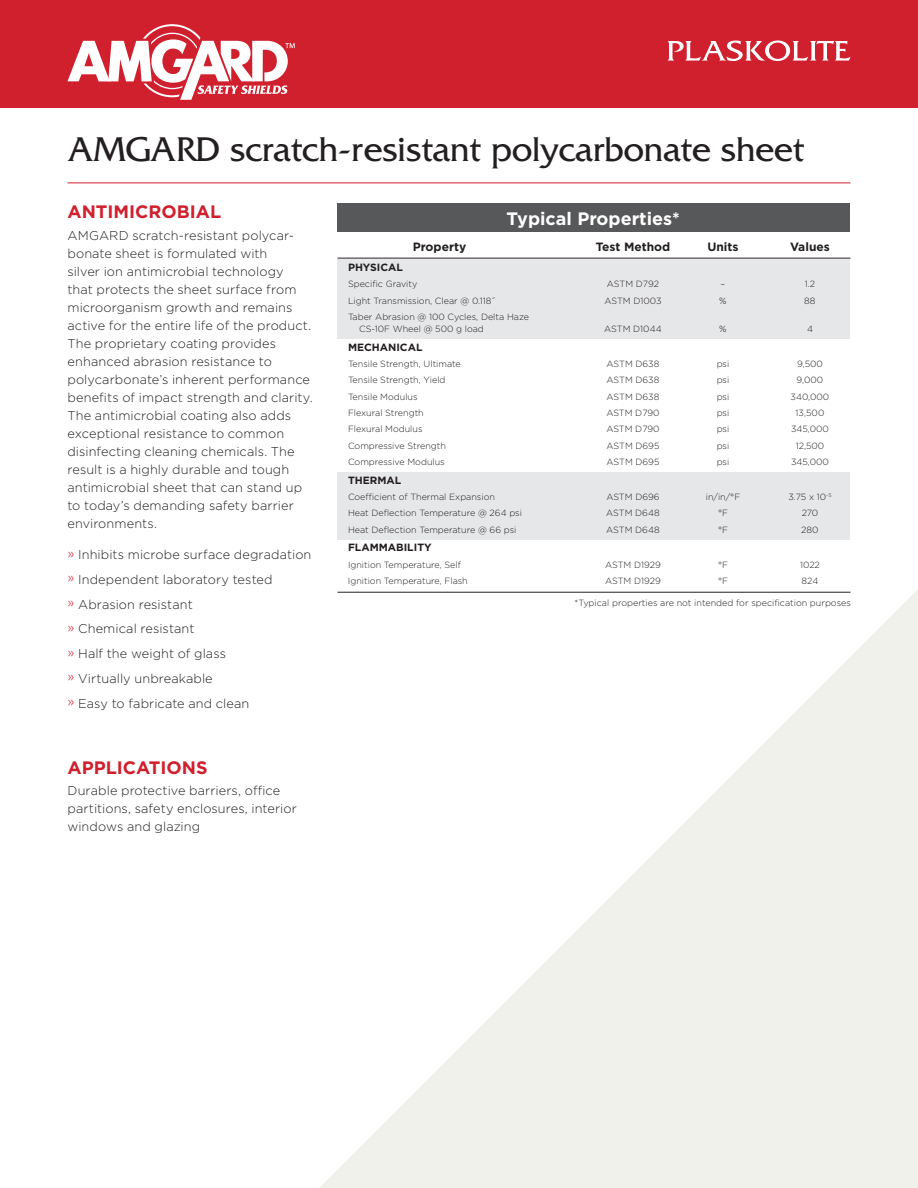
<style>
.page{position:relative;width:918px;height:1188px;background:#fff}
.page>*{position:absolute;margin:0;border:0;box-sizing:border-box;transform-origin:0 0}
.t1{font:36px "Friz Quadrata";color:#231f20}
.t2{font:700 18px "Gotham";color:#d0202e}
.t3{font:700 18px "Gotham";color:#fff}
.t4{font:300 12.75px/18px "Gotham";letter-spacing:.005em;color:#231f20}
.t5{font:700 12px "Gotham";color:#231f20}
.t6{font:700 10.5px "Gotham";color:#231f20}
.t7{font:300 9px/12px "Gotham";color:#231f20}
.s1{font-size:13.5px;color:#d0202e}
</style>
<div class="page">
<svg style="left:320px;top:590px;width:598px;height:598px;fill:#f1f1ec"></svg>
<div style="left:0;top:0;width:918px;height:108px;background:#d0202e"></div>
<svg style="left:667px;top:40px;width:183px;height:21px"></svg>
<hr style="left:68px;top:183px;width:782px;height:1px;background:#d0202e">
<svg style="left:68px;top:24px;width:227px;height:76px"></svg>
<div style="left:338px;top:240px;width:512px;height:352px;background:#fff"></div>
<div style="left:338px;top:259px;width:512px;height:80px;background:#e6e7e9"></div>
<div style="left:338px;top:472px;width:512px;height:68px;background:#e6e7e9"></div>
<div style="left:338px;top:204px;width:512px;height:28px;background:#57585a"></div>
<hr style="left:338px;top:258px;width:512px;height:1px;background:#231f20">
<hr style="left:338px;top:592px;width:512px;height:1px;background:#231f20">
<h1 class="t1" style="left:68px;top:130px;width:738px">AMGARD scratch-resistant polycarbonate sheet</h1>
<h2 class="t2" style="left:68px;top:200px;width:155px">ANTIMICROBIAL</h2>
<p class="t4" style="left:68px;top:226px;width:247px">AMGARD scratch-resistant polycar&shy;bonate sheet is formulated with<br>silver ion antimicrobial technology<br>that protects the sheet surface from microorganism growth and remains active for the entire life of the product.<br>The proprietary coating provides enhanced abrasion resistance to polycarbonate’s inherent performance benefits of impact strength and clarity.<br>The antimicrobial coating also adds exceptional resistance to common disinfecting cleaning chemicals. The result is a highly durable and tough antimicrobial sheet that can stand up to today’s demanding safety barrier environments.</p>
<p class="t4" style="left:68px;top:542px;width:245px;line-height:24.8px"><span class="s1">»</span> Inhibits microbe surface degradation <span class="s1">»</span> Independent laboratory tested<br><span class="s1">»</span> Abrasion resistant<br><span class="s1">»</span> Chemical resistant<br><span class="s1">»</span> Half the weight of glass<br><span class="s1">»</span> Virtually unbreakable<br><span class="s1">»</span> Easy to fabricate and clean</p>
<h2 class="t2" style="left:68px;top:755px;width:142px">APPLICATIONS</h2>
<p class="t4" style="left:68px;top:781px;width:231px">Durable protective barriers, office partitions, safety enclosures, interior windows and glazing</p>
<h2 class="t3" style="left:506px;top:206px;width:175px">Typical Properties*</h2>
<p class="t5" style="left:413px;top:238px;width:55px">Property</p>
<p class="t5" style="left:596px;top:238px;width:76px">Test Method</p>
<p class="t5" style="left:707px;top:238px;width:33px">Units</p>
<p class="t5" style="left:790px;top:238px;width:41px">Values</p>
<p class="t6" style="left:348px;top:260px;width:56px">PHYSICAL</p>
<p class="t7" style="left:348px;top:278px;width:71px">Specific Gravity</p>
<p class="t7" style="left:607px;top:278px;width:54px">ASTM D792</p>
<p class="t7" style="left:721px;top:278px;width:6px">–</p>
<p class="t7" style="left:805px;top:278px;width:12px">1.2</p>
<p class="t7" style="left:348px;top:294px;width:150px">Light Transmission, Clear @ 0.118˝</p>
<p class="t7" style="left:604px;top:294px;width:59px">ASTM D1003</p>
<p class="t7" style="left:719px;top:294px;width:9px">%</p>
<p class="t7" style="left:804px;top:294px;width:13px">88</p>
<p class="t7" style="left:359px;top:310px;width:172px;text-indent:-11px">Taber Abrasion @ 100 Cycles, Delta Haze<br>CS-10F Wheel @ 500 g load</p>
<p class="t7" style="left:604px;top:322px;width:59px">ASTM D1044</p>
<p class="t7" style="left:719px;top:322px;width:9px">%</p>
<p class="t7" style="left:807px;top:322px;width:7px">4</p>
<p class="t6" style="left:348px;top:340px;width:76px">MECHANICAL</p>
<p class="t7" style="left:348px;top:357px;width:114px">Tensile Strength, Ultimate</p>
<p class="t7" style="left:607px;top:357px;width:54px">ASTM D638</p>
<p class="t7" style="left:717px;top:357px;width:14px">psi</p>
<p class="t7" style="left:797px;top:357px;width:27px">9,500</p>
<p class="t7" style="left:348px;top:374px;width:99px">Tensile Strength, Yield</p>
<p class="t7" style="left:607px;top:374px;width:54px">ASTM D638</p>
<p class="t7" style="left:717px;top:374px;width:14px">psi</p>
<p class="t7" style="left:797px;top:374px;width:28px">9,000</p>
<p class="t7" style="left:348px;top:390px;width:71px">Tensile Modulus</p>
<p class="t7" style="left:607px;top:390px;width:54px">ASTM D638</p>
<p class="t7" style="left:717px;top:390px;width:14px">psi</p>
<p class="t7" style="left:791px;top:390px;width:40px">340,000</p>
<p class="t7" style="left:348px;top:406px;width:77px">Flexural Strength</p>
<p class="t7" style="left:606px;top:406px;width:55px">ASTM D790</p>
<p class="t7" style="left:717px;top:406px;width:14px">psi</p>
<p class="t7" style="left:796px;top:406px;width:30px">13,500</p>
<p class="t7" style="left:348px;top:423px;width:76px">Flexural Modulus</p>
<p class="t7" style="left:606px;top:423px;width:55px">ASTM D790</p>
<p class="t7" style="left:717px;top:423px;width:14px">psi</p>
<p class="t7" style="left:791px;top:423px;width:39px">345,000</p>
<p class="t7" style="left:348px;top:439px;width:99px">Compressive Strength</p>
<p class="t7" style="left:607px;top:439px;width:54px">ASTM D695</p>
<p class="t7" style="left:717px;top:439px;width:14px">psi</p>
<p class="t7" style="left:796px;top:439px;width:30px">12,500</p>
<p class="t7" style="left:348px;top:455px;width:98px">Compressive Modulus</p>
<p class="t7" style="left:607px;top:455px;width:54px">ASTM D695</p>
<p class="t7" style="left:717px;top:455px;width:14px">psi</p>
<p class="t7" style="left:791px;top:455px;width:39px">345,000</p>
<p class="t6" style="left:348px;top:473px;width:55px">THERMAL</p>
<p class="t7" style="left:348px;top:490px;width:148px">Coefficient of Thermal Expansion</p>
<p class="t7" style="left:606px;top:490px;width:55px">ASTM D696</p>
<p class="t7" style="left:706px;top:490px;width:36px">in/in/°F</p>
<p class="t7" style="left:788px;top:490px;width:45px">3.75 x 10<sup>-5</sup></p>
<p class="t7" style="left:348px;top:507px;width:176px">Heat Deflection Temperature @ 264 psi</p>
<p class="t7" style="left:606px;top:507px;width:55px">ASTM D648</p>
<p class="t7" style="left:718px;top:507px;width:11px">°F</p>
<p class="t7" style="left:802px;top:507px;width:18px">270</p>
<p class="t7" style="left:348px;top:523px;width:170px">Heat Deflection Temperature @ 66 psi</p>
<p class="t7" style="left:606px;top:523px;width:55px">ASTM D648</p>
<p class="t7" style="left:718px;top:523px;width:11px">°F</p>
<p class="t7" style="left:801px;top:523px;width:19px">280</p>
<p class="t6" style="left:348px;top:541px;width:85px">FLAMMABILITY</p>
<p class="t7" style="left:348px;top:558px;width:115px">Ignition Temperature, Self</p>
<p class="t7" style="left:605px;top:558px;width:57px">ASTM D1929</p>
<p class="t7" style="left:718px;top:558px;width:11px">°F</p>
<p class="t7" style="left:800px;top:558px;width:21px">1022</p>
<p class="t7" style="left:348px;top:575px;width:121px">Ignition Temperature, Flash</p>
<p class="t7" style="left:605px;top:575px;width:57px">ASTM D1929</p>
<p class="t7" style="left:718px;top:575px;width:11px">°F</p>
<p class="t7" style="left:802px;top:575px;width:18px">824</p>
<p class="t7" style="left:575px;top:596px;width:278px">*Typical properties are not intended for specification purposes</p>
</div>
